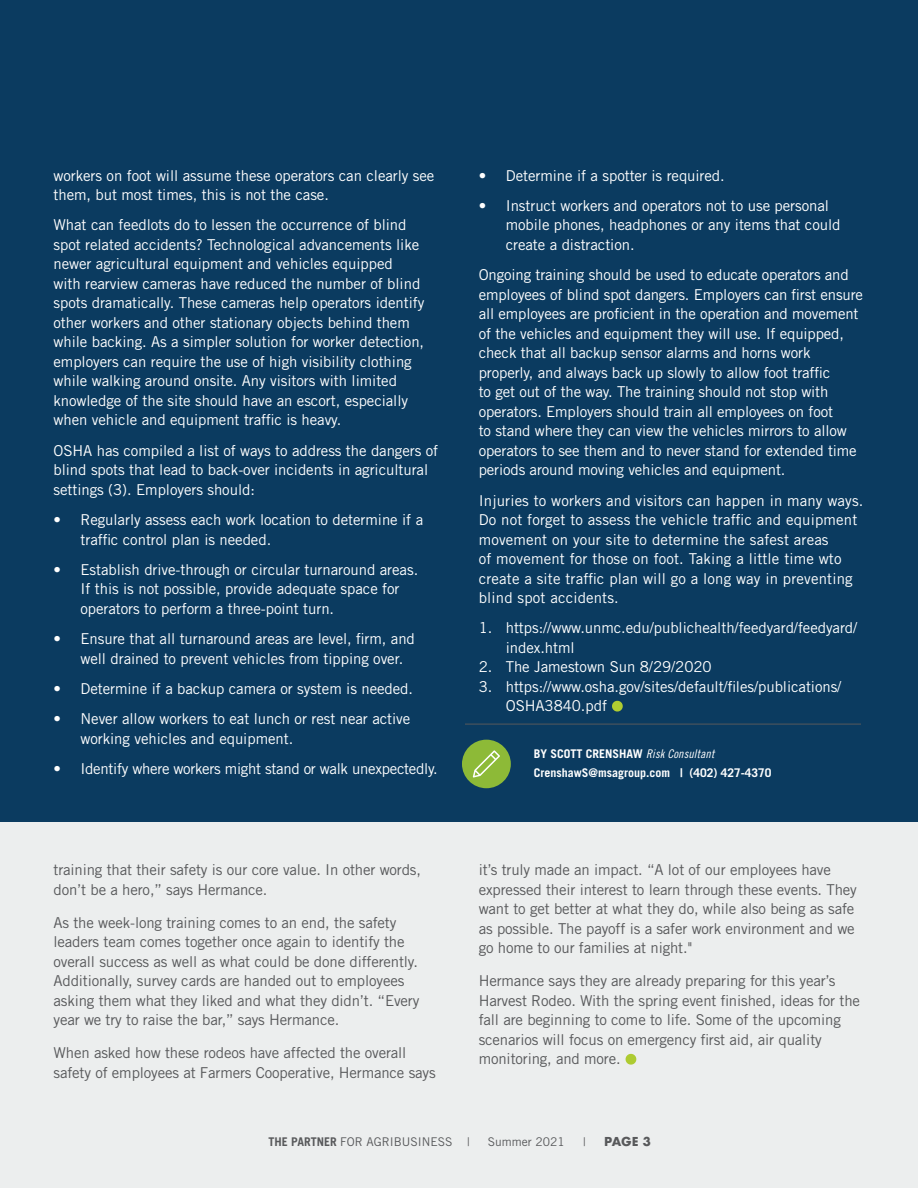
<style>
.page{position:relative;width:918px;height:1188px;background:#fff}
.page>*{position:absolute;margin:0;border:0;box-sizing:border-box;transform-origin:0 0}
.t1{font:15px/19.5px "Trade Gothic LT Std";letter-spacing:-.005em;color:#fff}
.t2{font:15px/19.5px "Trade Gothic LT Std";letter-spacing:-.01em;color:#58595b}
.t3{font:700 12px/19.5px "Trade Gothic LT Std";color:#fff}
.t4{font:12px "Trade Gothic LT Std";color:#58595b}
.t5{font:700 12px "Futura";color:#58595b}
.s1{font-family:"Trade Gothic LT Std Cn 18 Obl";font-weight:400}
.s2{color:#fff}
.s3{font-weight:700}
</style>
<div class="page">
<div style="left:0;top:822px;width:918px;height:366px;background:#eceeee"></div>
<div style="left:0;top:0;width:918px;height:822px;background:#0b3b60"></div>
<div style="left:462px;top:740px;width:49px;height:48px;background:#8dba37;border-radius:50%"></div>
<svg style="left:473px;top:750px;width:27px;height:28px"></svg>
<hr style="left:465px;top:724px;width:396px;height:1px;background:#58595b">
<p class="t1" style="left:54px;top:165px;width:382px">workers on foot will assume these operators can clearly see them, but most times, this is not the case.</p>
<p class="t1" style="left:54px;top:215px;width:372px">What can feedlots do to lessen the occurrence of blind spot related accidents? Technological advancements like newer agricultural equipment and vehicles equipped<br>with rearview cameras have reduced the number of blind spots dramatically. These cameras help operators identify other workers and other stationary objects behind them while backing. As a simpler solution for worker detection, employers can require the use of high visibility clothing while walking around onsite. Any visitors with limited knowledge of the site should have an escort, especially when vehicle and equipment traffic is heavy.</p>
<p class="t1" style="left:54px;top:440px;width:386px">OSHA has compiled a list of ways to address the dangers of blind spots that lead to back-over incidents in agricultural settings (3). Employers should:</p>
<p class="t1" style="left:81px;top:510px;width:344px;text-indent:-27px">• Regularly assess each work location to determine if a traffic control plan is needed.</p>
<p class="t1" style="left:81px;top:560px;width:339px;text-indent:-27px">• Establish drive-through or circular turnaround areas.<br>If this is not possible, provide adequate space for operators to perform a three-point turn.</p>
<p class="t1" style="left:81px;top:629px;width:336px;text-indent:-27px">• Ensure that all turnaround areas are level, firm, and well drained to prevent vehicles from tipping over.</p>
<p class="t1" style="left:54px;top:679px;width:361px">• Determine if a backup camera or system is needed.</p>
<p class="t1" style="left:81px;top:709px;width:331px;text-indent:-27px">• Never allow workers to eat lunch or rest near active working vehicles and equipment.</p>
<p class="t1" style="left:54px;top:759px;width:386px">• Identify where workers might stand or walk unexpectedly.</p>
<p class="t2" style="left:54px;top:860px;width:369px">training that their safety is our core value. In other words, don’t be a hero,” says Hermance.</p>
<p class="t2" style="left:54px;top:913px;width:367px">As the week-long training comes to an end, the safety leaders team comes together once again to identify the overall success as well as what could be done differently.<br>Additionally, survey cards are handed out to employees asking them what they liked and what they didn’t. “Every year we try to raise the bar,” says Hermance.</p>
<p class="t2" style="left:54px;top:1043px;width:384px">When asked how these rodeos have affected the overall safety of employees at Farmers Cooperative, Hermance says</p>
<p class="t1" style="left:479px;top:165px;width:248px">• Determine if a spotter is required.</p>
<p class="t1" style="left:506px;top:196px;width:336px;text-indent:-27px">• Instruct workers and operators not to use personal mobile phones, headphones or any items that could create a distraction.</p>
<p class="t1" style="left:479px;top:265px;width:386px">Ongoing training should be used to educate operators and employees of blind spot dangers. Employers can first ensure all employees are proficient in the operation and movement of the vehicles and equipment they will use. If equipped, check that all backup sensor alarms and horns work properly, and always back up slowly to allow foot traffic<br>to get out of the way. The training should not stop with operators. Employers should train all employees on foot<br>to stand where they can view the vehicles mirrors to allow operators to see them and to never stand for extended time periods around moving vehicles and equipment.</p>
<p class="t1" style="left:479px;top:490px;width:386px">Injuries to workers and visitors can happen in many ways.<br>Do not forget to assess the vehicle traffic and equipment movement on your site to determine the safest areas<br>of movement for those on foot. Taking a little time wto create a site traffic plan will go a long way in preventing blind spot accidents.</p>
<p class="t1" style="left:506px;top:618px;width:353px;text-indent:-27px">1. https://www.unmc.edu/publichealth/feedyard/feedyard/ index.html</p>
<p class="t1" style="left:479px;top:657px;width:234px">2. The Jamestown Sun 8/29/2020</p>
<p class="t1" style="left:506px;top:677px;width:337px;text-indent:-27px">3. https://www.osha.gov/sites/default/files/publications/<br>OSHA3840.pdf ●</p>
<p class="t3" style="left:534px;top:744px;width:239px">BY SCOTT CRENSHAW <span class="s1">Risk Consultant<br></span>CrenshawS@msagroup.com | (402) 427-4370</p>
<p class="t2" style="left:479px;top:860px;width:380px">it’s truly made an impact. “A lot of our employees have expressed their interest to learn through these events. They want to get better at what they do, while also being as safe as possible. The payoff is a safer work environment and we go home to our families at night."</p>
<p class="t2" style="left:479px;top:971px;width:383px">Hermance says they are already preparing for this year’s Harvest Rodeo. With the spring event finished, ideas for the fall are beginning to come to life. Some of the upcoming scenarios will focus on emergency first aid, air quality monitoring, and more. <span class="s2">●</span></p>
<p class="t4" style="left:268px;top:1135px;width:203px"><span class="s3">THE PARTNER</span> FOR AGRIBUSINESS |</p>
<p class="t4" style="left:488px;top:1135px;width:78px">Summer 2021</p>
<p class="t4" style="left:583px;top:1135px;width:4px">|</p>
<p class="t5" style="left:604px;top:1133px;width:48px">PAGE 3</p>
</div>
